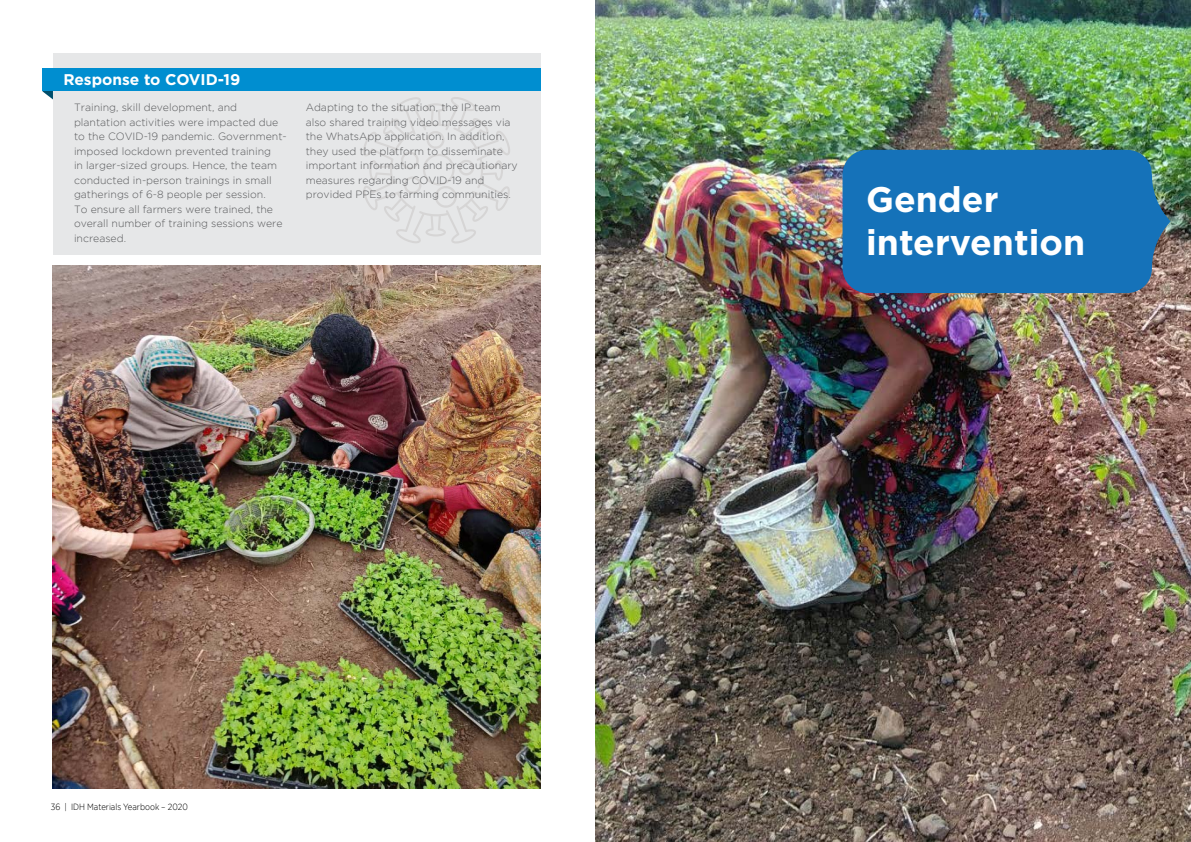
<style>
.page{position:relative;width:1191px;height:842px;background:#fff}
.page>*{position:absolute;margin:0;border:0;box-sizing:border-box;transform-origin:0 0}
.t1{font:700 35.5px/42.6px "Gotham";color:#fff}
.t2{font:700 15.5px "Gotham";color:#fff}
.t3{font:300 10.5px/14.5px "Gotham";color:#58595b}
.t4{font:300 9px "Gotham Narrow";color:#000}
</style>
<div class="page">
<div style="left:53px;top:53px;width:488px;height:202px;background:#e6e7e8"></div>
<svg style="left:43px;top:91px;width:10px;height:8px"></svg>
<svg style="left:363px;top:97px;width:147px;height:146px"></svg>
<div style="left:43px;top:68px;width:498px;height:23px;background:#008ed0"></div>
<img style="left:53px;top:265px;width:488px;height:524px">
<img style="left:595px;top:0;width:596px;height:842px">
<div style="left:842px;top:150px;width:328px;height:143px;background:#1572b9"></div>
<h2 class="t2" style="left:63px;top:69px;width:179px">Response to COVID-19</h2>
<p class="t3" style="left:74px;top:100px;width:214px">Training, skill development, and plantation activities were impacted due to the COVID-19 pandemic. Government&shy;imposed lockdown prevented training<br>in larger-sized groups. Hence, the team conducted in-person trainings in small gatherings of 6-8 people per session.<br>To ensure all farmers were trained, the overall number of training sessions were increased.</p>
<p class="t3" style="left:306px;top:100px;width:214px">Adapting to the situation, the IP team also shared training video messages via the WhatsApp application. In addition, they used the platform to disseminate important information and precautionary measures regarding COVID-19 and provided PPEs to farming communities.</p>
<p class="t4" style="left:51px;top:801px;width:139px">36 | IDH Materials Yearbook – 2020</p>
<h1 class="t1" style="left:866px;top:178px;width:220px">Gender intervention</h1>
</div>
